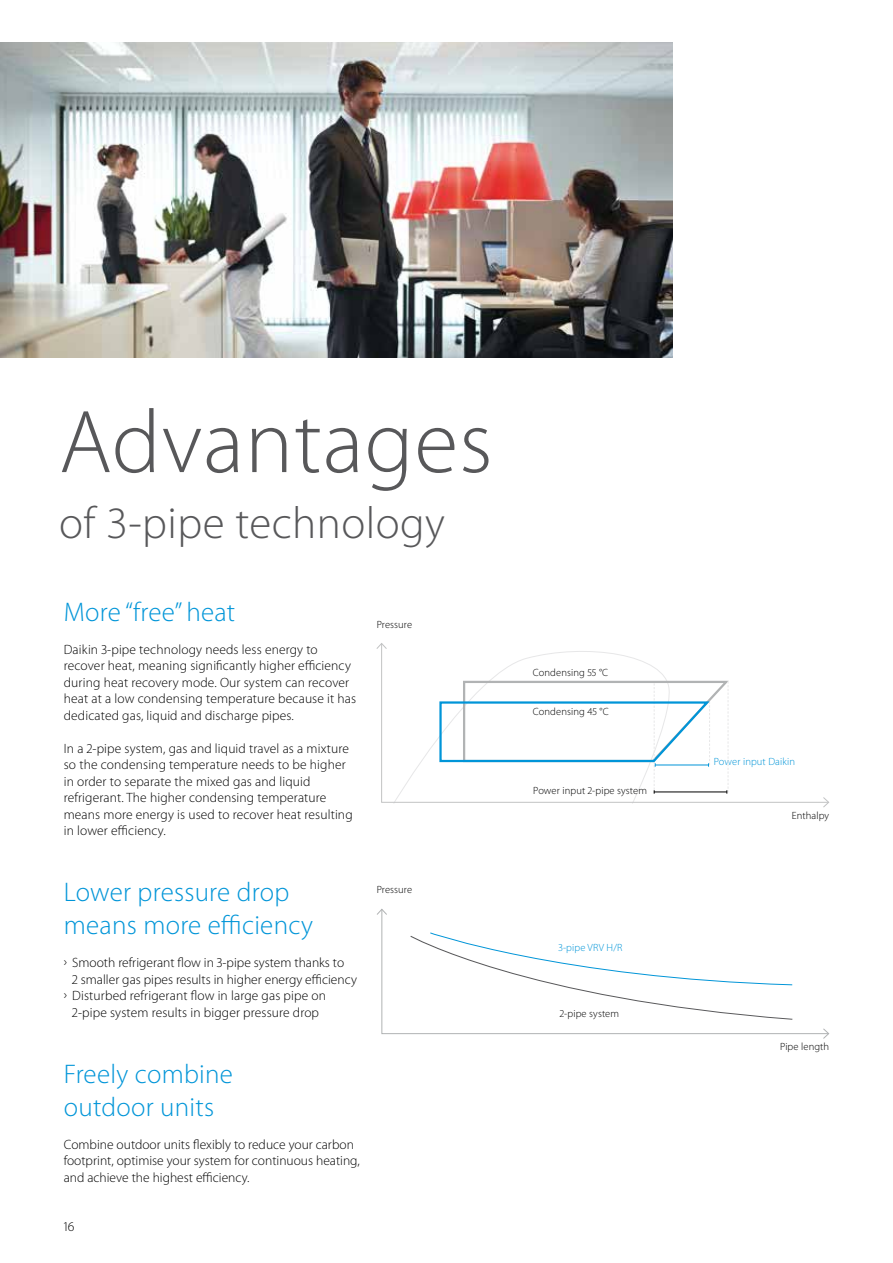
<style>
.page{position:relative;width:893px;height:1263px;background:#fff}
.page>*{position:absolute;margin:0;border:0;box-sizing:border-box;transform-origin:0 0}
.t1{font:300 90px "Myriad Pro";letter-spacing:.01em;color:#58585a}
.t2{font:300 45px "Myriad Pro";letter-spacing:.01em;color:#58585a}
.t3{font:300 27px/33px "Myriad Pro";letter-spacing:.01em;color:#0095d8}
.t4{font:300 13.5px/16.5px "Myriad Pro";letter-spacing:.01em;color:#000}
.t5{font:300 10.5px "Myriad Pro";letter-spacing:.01em;color:#000}
.t6{font:300 10.5px "Myriad Pro";letter-spacing:.01em;color:#0095d8}
</style>
<div class="page">
<svg style="left:396px;top:1034px;width:401px;height:1px"></svg>
<svg style="left:381px;top:915px;width:441px;height:119px"></svg>
<svg style="left:377px;top:908px;width:10px;height:7px"></svg>
<svg style="left:822px;top:1028px;width:8px;height:11px"></svg>
<svg style="left:381px;top:650px;width:441px;height:153px"></svg>
<svg style="left:376px;top:643px;width:11px;height:7px"></svg>
<svg style="left:822px;top:797px;width:7px;height:11px"></svg>
<svg style="left:438px;top:680px;width:293px;height:114px"></svg>
<img style="left:0;top:43px;width:673px;height:314px">
<h1 class="t1" style="left:59px;top:393px;width:435px">Advantages</h1>
<h2 class="t2" style="left:59px;top:498px;width:387px">of 3-pipe technology</h2>
<h3 class="t3" style="left:64px;top:595px;width:173px">More “free” heat</h3>
<p class="t4" style="left:64px;top:641px;width:294px">Daikin 3-pipe technology needs less energy to recover heat, meaning significantly higher efficiency during heat recovery mode. Our system can recover heat at a low condensing temperature because it has dedicated gas, liquid and discharge pipes.</p>
<p class="t4" style="left:64px;top:740px;width:290px">In a 2-pipe system, gas and liquid travel as a mixture so the condensing temperature needs to be higher in order to separate the mixed gas and liquid refrigerant. The higher condensing temperature means more energy is used to recover heat resulting in lower efficiency.</p>
<h3 class="t3" style="left:64px;top:876px;width:251px">Lower pressure drop means more efficiency</h3>
<p class="t4" style="left:72px;top:955px;width:286px">Smooth refrigerant flow in 3-pipe system thanks to<br>2 smaller gas pipes results in higher energy efficiency Disturbed refrigerant flow in large gas pipe on 2-pipe system results in bigger pressure drop</p>
<h3 class="t3" style="left:64px;top:1057px;width:171px">Freely combine outdoor units</h3>
<p class="t4" style="left:64px;top:1136px;width:297px">Combine outdoor units flexibly to reduce your carbon footprint, optimise your system for continuous heating, and achieve the highest efficiency.</p>
<p class="t4" style="left:64px;top:1219px;width:12px">16</p>
<p class="t5" style="left:377px;top:619px;width:37px">Pressure</p>
<p class="t5" style="left:377px;top:884px;width:37px">Pressure</p>
<p class="t5" style="left:533px;top:667px;width:77px">Condensing 55 °C</p>
<p class="t5" style="left:533px;top:706px;width:77px">Condensing 45 °C</p>
<p class="t5" style="left:533px;top:784px;width:115px">Power input 2-pipe system</p>
<p class="t6" style="left:558px;top:941px;width:65px">3-pipe VRV H/R</p>
<p class="t5" style="left:560px;top:1007px;width:61px">2-pipe system</p>
<p class="t6" style="left:714px;top:756px;width:83px">Power input Daikin</p>
<p class="t5" style="left:792px;top:809px;width:39px">Enthalpy</p>
<p class="t5" style="left:780px;top:1040px;width:51px">Pipe length</p>
</div>
